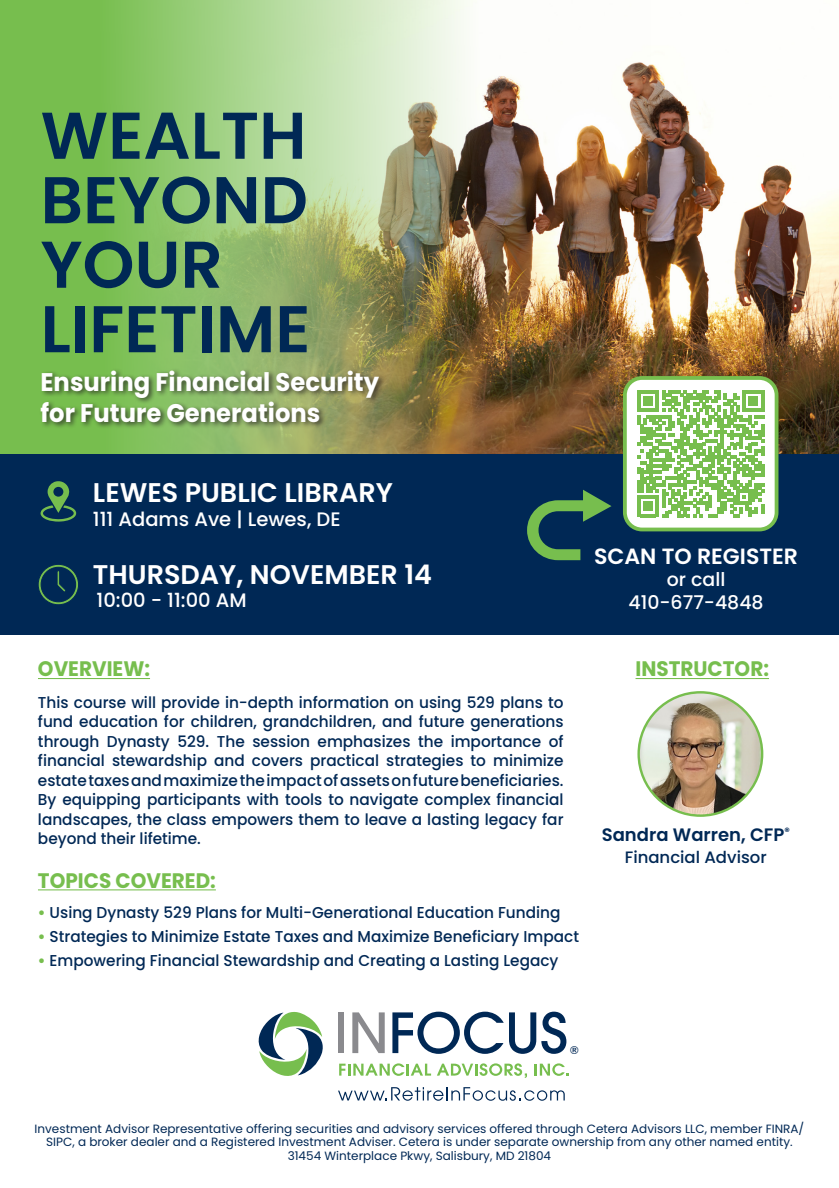
<style>
.page{position:relative;width:839px;height:1188px;background:#fff}
.page>*{position:absolute;margin:0;border:0;box-sizing:border-box;transform-origin:0 0}
.t1{font:600 66px/64.5px "Poppins";color:#002855}
.t2{font:600 27px "Poppins";color:#fff}
.t3{font:700 25.5px/31.5px "Poppins";color:#fff;scale:.95 1}
.t4{font:600 22.05px "Poppins";color:#fff}
.t5{font:700 21px "Poppins";color:#77be4e;scale:.95 1}
.t6{font:500 19.5px "Poppins";color:#fff}
.t7{font:500 18.9px "Poppins";color:#fff}
.t8{font:600 18px "Poppins";color:#002855}
.t9{font:500 16.5px "Poppins";color:#002855}
.t10{font:500 15.75px/19.5px "Poppins";color:#002855;text-align:justify}
.t11{font:12px/13.5px "Poppins";color:#002855;text-align:center}
.t12{font:500 10.95px "Futura BT";color:#002855}
.s1{font-weight:700;color:#77be4e}
</style>
<div class="page">
<img style="left:650px;top:64px;width:188px;height:390px">
<img style="left:0;top:0;width:650px;height:454px">
<div style="left:0;top:454px;width:838px;height:180px;background:#002855"></div>
<svg style="left:40px;top:481px;width:37px;height:41px"></svg>
<svg style="left:38px;top:564px;width:40px;height:41px"></svg>
<img style="left:640px;top:692px;width:120px;height:124px">
<div style="left:637px;top:691px;width:126px;height:126px;border:2px solid #77be4e;border-radius:50%"></div>
<hr style="left:38px;top:678px;width:112px;height:1px;background:#77be4e">
<hr style="left:38px;top:889px;width:178px;height:1px;background:#77be4e">
<hr style="left:635px;top:678px;width:133px;height:1px;background:#77be4e">
<div style="left:624px;top:378px;width:152px;height:152px;background:#fff;border-radius:17px"></div>
<div style="left:622px;top:376px;width:156px;height:155px;border:4px solid #77be4e;border-radius:17px"></div>
<svg style="left:637px;top:390px;width:126px;height:127px"></svg>
<div style="left:338px;top:1012px;width:6px;height:41px;background:#8a8a8e"></div>
<svg style="left:352px;top:1012px;width:32px;height:41px"></svg>
<svg style="left:392px;top:1012px;width:174px;height:42px"></svg>
<svg style="left:339px;top:1063px;width:187px;height:15px"></svg>
<svg style="left:534px;top:1063px;width:34px;height:13px"></svg>
<svg style="left:258px;top:1012px;width:65px;height:64px"></svg>
<svg style="left:338px;top:1087px;width:226px;height:14px"></svg>
<div style="left:39px;top:368px;width:347px;height:62px;background:#231f20;opacity:.75"></div>
<svg style="left:527px;top:490px;width:84px;height:70px"></svg>
<p class="t1" style="left:40px;top:104px;width:271px">WEALTH<br>BEYOND<br>YOUR<br>LIFETIME</p>
<p class="t3" style="left:40px;top:366px;width:358px">Ensuring Financial Security for Future Generations</p>
<p class="t2" style="left:93px;top:477px;width:301px">LEWES PUBLIC LIBRARY</p>
<p class="t6" style="left:93px;top:507px;width:249px">111 Adams Ave | Lewes, DE</p>
<p class="t2" style="left:93px;top:559px;width:340px">THURSDAY, NOVEMBER 14</p>
<p class="t6" style="left:96px;top:589px;width:151px">10:00 - 11:00 AM</p>
<p class="t4" style="left:593px;top:543px;width:205px">SCAN TO REGISTER</p>
<p class="t7" style="left:666px;top:569px;width:60px">or call</p>
<p class="t7" style="left:628px;top:591px;width:136px">410-677-4848</p>
<p class="t5" style="left:38px;top:657px;width:119px">OVERVIEW:</p>
<p class="t10" style="left:38px;top:692px;width:527px">This course will provide in-depth information on using 529 plans to fund education for children, grandchildren, and future generations through Dynasty 529. The session emphasizes the importance of financial stewardship and covers practical strategies to minimize estate taxes and maximize the impact of assets on future beneficiaries.<br>By equipping participants with tools to navigate complex financial landscapes, the class empowers them to leave a lasting legacy far beyond their lifetime.</p>
<p class="t5" style="left:38px;top:868px;width:189px">TOPICS COVERED:</p>
<p class="t10" style="left:38px;top:903px;width:523px"><span class="s1">•</span> Using Dynasty 529 Plans for Multi-Generational Education Funding</p>
<p class="t10" style="left:38px;top:927px;width:542px"><span class="s1">•</span> Strategies to Minimize Estate Taxes and Maximize Beneficiary Impact</p>
<p class="t10" style="left:38px;top:951px;width:522px"><span class="s1">•</span> Empowering Financial Stewardship and Creating a Lasting Legacy</p>
<p class="t5" style="left:635px;top:657px;width:142px">INSTRUCTOR:</p>
<p class="t8" style="left:601px;top:824px;width:189px">Sandra Warren, CFP<sup>®</sup></p>
<p class="t9" style="left:624px;top:848px;width:143px">Financial Advisor</p>
<p class="t12" style="left:569px;top:1043px;width:11px">®</p>
<p class="t11" style="left:35px;top:1122px;width:770px">Investment Advisor Representative offering securities and advisory services offered through Cetera Advisors LLC, member FINRA/<br>SIPC, a broker dealer and a Registered Investment Adviser. Cetera is under separate ownership from any other named entity.</p>
<p class="t11" style="left:287px;top:1149px;width:265px">31454 Winterplace Pkwy, Salisbury, MD 21804</p>
</div>
